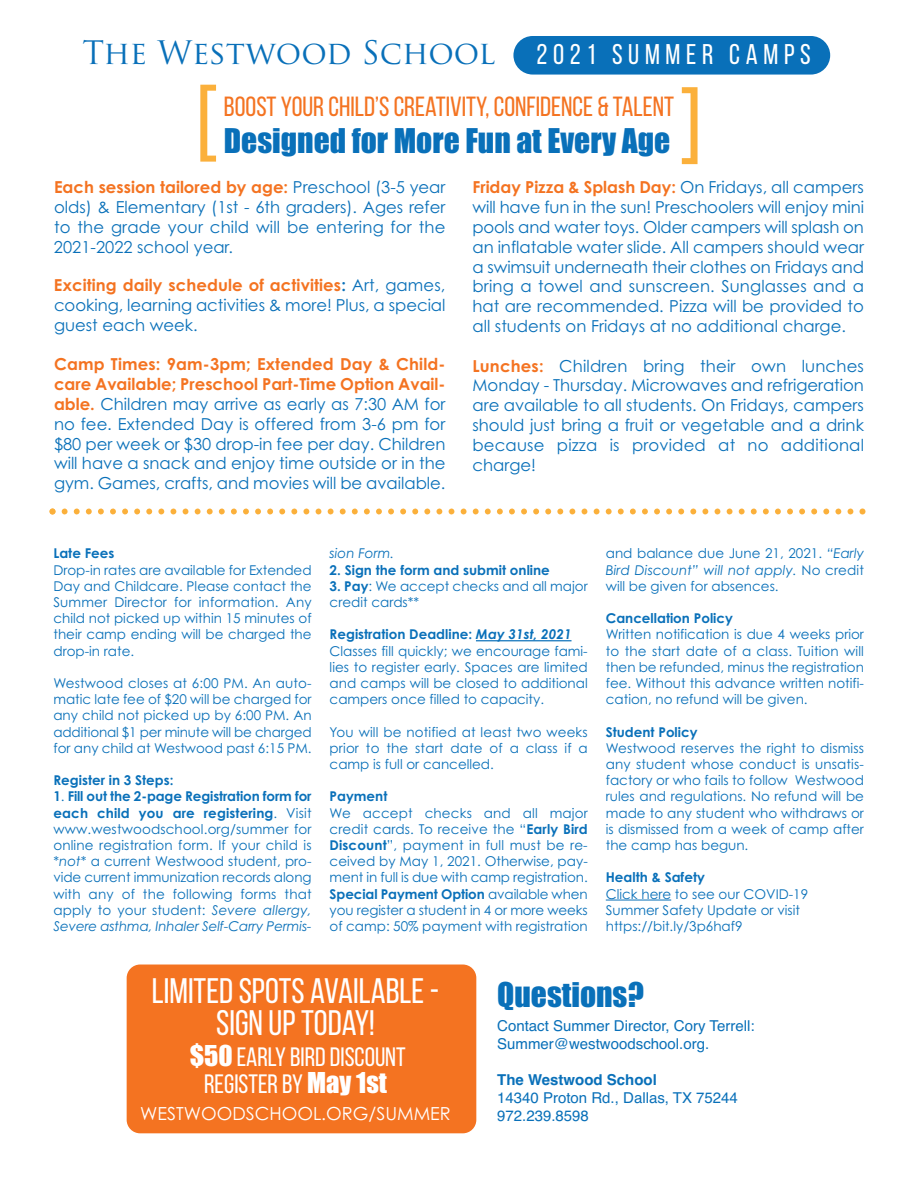
<style>
.page{position:relative;width:918px;height:1188px;background:#fff}
.page>*{position:absolute;margin:0;border:0;box-sizing:border-box;transform-origin:0 0}
.t1{font:83.7px "Helvetica";color:#fbb03b}
.t2{font:35.4px/32.1px "Bebas Neue";color:#fff;text-align:center}
.t3{font:31.5px "Impact";color:#0970b9}
.t4{font:31.5px "Trajan Pro";color:#0970b9}
.t5{font:28.5px "Bebas Neue";letter-spacing:.2em;color:#fff}
.t6{font:27.75px "Bebas Neue";color:#f47321}
.t7{font:26.55px/27.5px "Bebas Neue";color:#fff;text-align:center}
.t8{font:18px "Century Gothic";color:#fff}
.t9{font:16.5px/19.8px "Century Gothic";color:#0970b9;text-align:justify}
.t10{font:15px/18px "Helvetica";color:#0970b9}
.t11{font:700 15px "Helvetica";color:#0970b9}
.t12{font:13.5px/16.2px "Century Gothic";color:#0970b9;text-align:justify}
.t13{font:700 13.5px "Century Gothic";color:#0970b9}
.t14{font:italic 13.5px "Century Gothic";color:#0970b9}
.s1{font-weight:700;color:#f47321}
.s2{font-weight:700}
.s3{font-family:"Helvetica"}
.s4{font-style:italic}
.s5{font-weight:700;font-style:italic}
.s6{font-family:"Impact"}
</style>
<div class="page">
<div style="left:127px;top:965px;width:349px;height:168px;background:#f47321;border-radius:14px"></div>
<hr style="left:476px;top:640px;width:96px;height:1px;background:#0970b9">
<hr style="left:606px;top:900px;width:65px;height:1px;background:#0970b9">
<div style="left:513px;top:36px;width:317px;height:39px;background:#0970b9;border-radius:19px"></div>
<svg style="left:50px;top:508px;width:816px;height:6px"></svg>
<h3 class="t4" style="left:82px;top:40px;width:414px">The Westwood School</h3>
<h3 class="t5" style="left:536px;top:37px;width:276px">2021 SUMMER CAMPS</h3>
<h1 class="t1" style="left:195px;top:67px;width:25px">[</h1>
<h1 class="t1" style="left:680px;top:70px;width:25px">]</h1>
<h3 class="t6" style="left:224px;top:90px;width:452px">BOOST YOURCHILD’S CREATIVITY,CONFIDENCE &amp; TALENT</h3>
<h3 class="t3" style="left:224px;top:124px;width:448px">Designed for More Fun at Every Age</h3>
<p class="t9" style="left:54px;top:178px;width:393px"><span class="s1">Each session tailored by age:</span> Preschool (3-5 year olds) &amp; Elementary (1st - 6th graders). Ages refer to the grade your child will be entering for the 2021-2022 school year.</p>
<p class="t9" style="left:54px;top:276px;width:393px"><span class="s1">Exciting daily schedule of activities</span><span class="s2">:</span> Art, games, cooking, learning activities &amp; more! Plus, a special guest each week.</p>
<p class="t9" style="left:54px;top:355px;width:393px"><span class="s1">Camp Times: 9am-3pm; Extended Day &amp; Child&shy;care Available; Preschool Part-Time Option Avail&shy;able.</span> Children may arrive as early as 7:30 AM for no fee<span class="s3">.</span> Extended Day is offered from 3-6 pm for $80 per week or $30 drop-in fee per day. Children will have a snack and enjoy time outside or in the gym. Games, crafts, and movies will be available.</p>
<p class="t9" style="left:472px;top:178px;width:393px"><span class="s1">Friday Pizza &amp; Splash Day:</span> On Fridays, all campers will have fun in the sun! Preschoolers will enjoy mini pools and water toys. Older campers will splash on an inflatable water slide. All campers should wear a swimsuit underneath their clothes on Fridays and bring a towel and sunscreen. Sunglasses and a hat are recommended. Pizza will be provided to all students on Fridays at no additional charge.</p>
<p class="t9" style="left:472px;top:356px;width:393px"><span class="s1">Lunches:</span> Children bring their own lunches Monday - Thursday. Microwaves and refrigeration are available to all students. On Fridays, campers should just bring a fruit or vegetable and a drink because pizza is provided at no additional charge!</p>
<p class="t13" style="left:53px;top:546px;width:63px">Late Fees</p>
<p class="t12" style="left:53px;top:562px;width:260px">Drop-in rates are available for Extended Day and Childcare. Please contact the Summer Director for information. Any child not picked up within 15 minutes of their camp ending will be charged the drop-in rate.</p>
<p class="t12" style="left:53px;top:675px;width:260px">Westwood closes at 6:00 PM. An auto&shy;matic late fee of $20 will be charged for any child not picked up by 6:00 PM. An additional $1 per minute will be charged for any child at Westwood past 6:15 PM.</p>
<p class="t13" style="left:53px;top:773px;width:122px">Register in 3 Steps:</p>
<p class="t12" style="left:53px;top:789px;width:260px"><span class="s2">1</span>. <span class="s2">Fill out the 2-page Registration form for each child you are registering</span>. Visit www.westwoodschool.org/summer for online registration form. If your child is *<span class="s4">not</span>* a current Westwood student, pro&shy;vide current immunization records along with any of the following forms that apply to your student: <span class="s4">Severe allergy, Severe asthma, Inhaler Self-Carry Permis-</span></p>
<p class="t14" style="left:330px;top:546px;width:66px">sion Form.</p>
<p class="t13" style="left:330px;top:562px;width:222px">2. Sign the form and submit online</p>
<p class="t12" style="left:330px;top:578px;width:260px"><span class="s2">3. Pay</span>: We accept checks and all major credit cards**</p>
<p class="t12" style="left:330px;top:627px;width:260px;text-align:left"><span class="s2">Registration Deadline:</span> <span class="s5">May 31st, 2021<br></span>Classes fill quickly; we encourage fami&shy;lies to register early. Spaces are limited and camps will be closed to additional campers once filled to capacity.</p>
<p class="t12" style="left:330px;top:724px;width:260px">You will be notified at least two weeks prior to the start date of a class if a camp is full or cancelled.</p>
<p class="t13" style="left:330px;top:789px;width:59px">Payment</p>
<p class="t12" style="left:330px;top:805px;width:260px">We accept checks and all major credit cards. To receive the “<span class="s2">Early Bird Discount</span>”, payment in full must be re&shy;ceived by May 1, 2021. Otherwise, pay&shy;ment in full is due with camp registration.<br><span class="s2">Special Payment Option</span> available when you register a student in 4 or more weeks of camp: 50% payment with registration</p>
<p class="t12" style="left:606px;top:546px;width:260px">and balance due June 21, 2021. <span class="s4">“Early Bird Discount” will not apply.</span> No credit will be given for absences.</p>
<p class="t13" style="left:606px;top:611px;width:129px">Cancellation Policy</p>
<p class="t12" style="left:606px;top:627px;width:260px">Written notification is due 4 weeks prior to the start date of a class. Tuition will then be refunded, minus the registration fee. Without this advance written notifi&shy;cation, no refund will be given.</p>
<p class="t13" style="left:606px;top:724px;width:93px">Student Policy</p>
<p class="t12" style="left:606px;top:740px;width:260px">Westwood reserves the right to dismiss any student whose conduct is unsatis&shy;factory or who fails to follow Westwood rules and regulations. No refund will be made to any student who withdraws or is dismissed from a week of camp after the camp has begun.</p>
<p class="t13" style="left:606px;top:870px;width:101px">Health &amp; Safety</p>
<p class="t12" style="left:606px;top:886px;width:204px;text-align:left">Click here to see our COVID-19<br>Summer Safety Update or visit https://bit.ly/3p6haf9</p>
<h2 class="t2" style="left:152px;top:974px;width:289px">LIMITEDSPOTS AVAILABLE -<br>SIGN UP TODAY!</h2>
<h3 class="t7" style="left:190px;top:1043px;width:218px"><span class="s6">$50</span> EARLY BIRDDISCOUNT<br>REGISTERBY <span class="s6">May 1st</span></h3>
<h3 class="t8" style="left:140px;top:1104px;width:312px">WESTWOODSCHOOL.ORG/SUMMER</h3>
<h3 class="t3" style="left:497px;top:978px;width:148px">Questions?</h3>
<p class="t10" style="left:497px;top:1017px;width:259px">Contact Summer Director, Cory Terrell:<br>Summer@westwoodschool.org.</p>
<p class="t11" style="left:497px;top:1071px;width:161px">The Westwood School</p>
<p class="t10" style="left:497px;top:1089px;width:242px">14340 Proton Rd., Dallas, TX 75244<br>972.239.8598</p>
</div>
